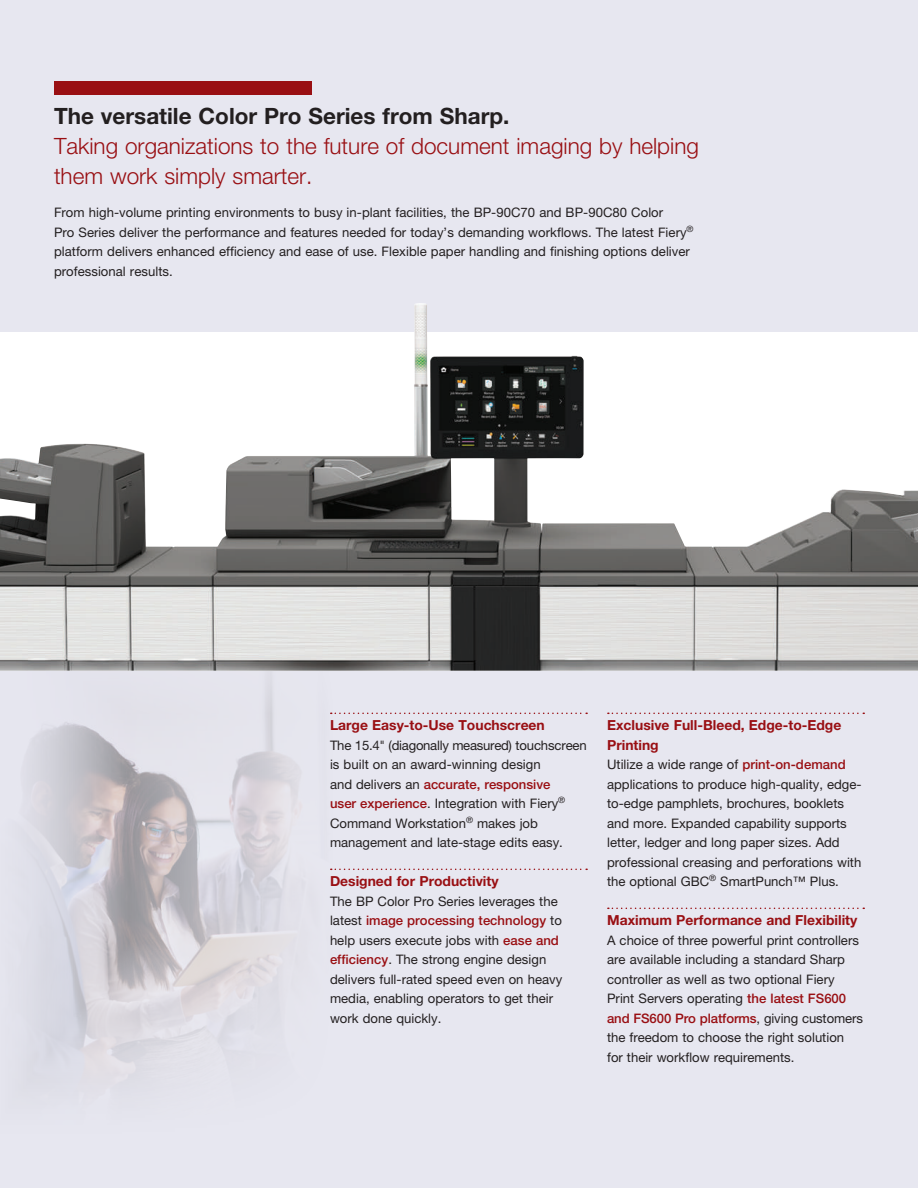
<style>
.page{position:relative;width:918px;height:1188px;background:#e7e7f0}
.page>*{position:absolute;margin:0;border:0;box-sizing:border-box;transform-origin:0 0}
.t1{font:300 22.5px/30px "Helvetica Neue LT Std";color:#990f13}
.t2{font:700 22.5px "Helvetica Neue LT Std";color:#231f20}
.t3{font:700 13.8px/19.5px "Helvetica Neue LT Std";color:#990f13}
.t4{font:13.2px/19.5px "Helvetica Neue LT Std";color:#231f20}
.s1{font-weight:500;color:#990f13}
</style>
<div class="page">
<img style="left:27px;top:680px;width:561px;height:403px">
<div style="left:54px;top:81px;width:258px;height:13px;background:#990f13"></div>
<svg style="left:331px;top:713px;width:256px;height:1px"></svg>
<svg style="left:331px;top:869px;width:256px;height:1px"></svg>
<svg style="left:608px;top:713px;width:256px;height:1px"></svg>
<svg style="left:608px;top:908px;width:256px;height:1px"></svg>
<img style="left:0;top:303px;width:918px;height:368px">
<h1 class="t2" style="left:54px;top:102px;width:457px">The versatile Color Pro Series from Sharp.</h1>
<h1 class="t1" style="left:54px;top:131px;width:646px">Taking organizations to the future of document imaging by helping them work simply smarter.</h1>
<p class="t4" style="left:54px;top:202px;width:641px">From high-volume printing environments to busy in-plant facilities, the BP-90C70 and BP-90C80 Color<br>Pro Series deliver the performance and features needed for today’s demanding workflows. The latest Fiery<sup>® </sup>platform delivers enhanced efficiency and ease of use. Flexible paper handling and finishing options deliver professional results.</p>
<p class="t3" style="left:330px;top:715px;width:216px">Large Easy-to-Use Touchscreen</p>
<p class="t4" style="left:330px;top:735px;width:258px">The 15.4" (diagonally measured) touchscreen is built on an award-winning design<br>and delivers an <span class="s1">accurate, responsive<br>user experience</span>. Integration with Fiery<sup>® </sup>Command Workstation<sup>®</sup> makes job management and late-stage edits easy.</p>
<p class="t3" style="left:330px;top:871px;width:170px">Designed for Productivity</p>
<p class="t4" style="left:330px;top:891px;width:234px">The BP Color Pro Series leverages the latest <span class="s1">image processing technology</span> to help users execute jobs with <span class="s1">ease and efficiency</span>. The strong engine design delivers full-rated speed even on heavy media, enabling operators to get their work done quickly.</p>
<p class="t3" style="left:607px;top:715px;width:236px">Exclusive Full-Bleed, Edge-to-Edge<br>Printing</p>
<p class="t4" style="left:607px;top:755px;width:256px">Utilize a wide range of <span class="s1">print-on-demand </span>applications to produce high-quality, edge&shy;to-edge pamphlets, brochures, booklets and more. Expanded capability supports letter, ledger and long paper sizes. Add professional creasing and perforations with the optional GBC<sup>®</sup> SmartPunch™ Plus.</p>
<p class="t3" style="left:607px;top:910px;width:252px">Maximum Performance and Flexibility</p>
<p class="t4" style="left:607px;top:930px;width:257px">A choice of three powerful print controllers are available including a standard Sharp controller as well as two optional Fiery Print Servers operating <span class="s1">the latest FS600 and FS600 Pro platforms</span>, giving customers the freedom to choose the right solution for their workflow requirements.</p>
</div>
